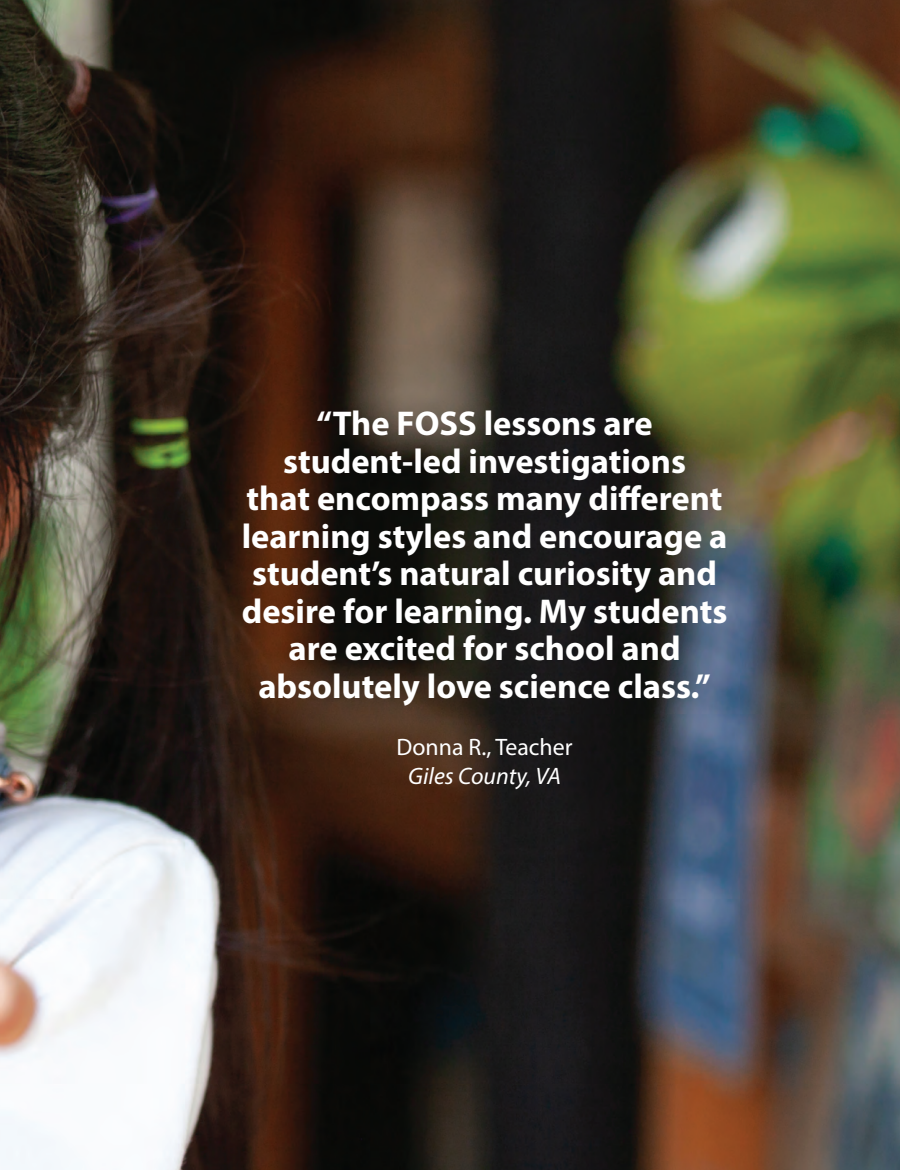
<style>
.page{position:relative;width:900px;height:1170px;background:#fff}
.page>*{position:absolute;margin:0;border:0;box-sizing:border-box;transform-origin:0 0}
.t1{font:700 34.5px/37.5px "Myriad Pro";color:#fff;text-align:center}
.t2{font:23.85px "Myriad Pro";color:#fff}
.t3{font:italic 23.85px "Myriad Pro";color:#fff}
</style>
<div class="page">
<img style="left:0;top:0;width:900px;height:1170px">
<p class="t1" style="left:242px;top:404px;width:487px">“The FOSS lessons are student-led investigations<br>that encompass many different learning styles and encourage a student’s natural curiosity and desire for learning. My students are excited for school and absolutely love science class.”</p>
<p class="t2" style="left:396px;top:732px;width:178px">Donna R., Teacher</p>
<p class="t3" style="left:408px;top:761px;width:154px">Giles County, VA</p>
</div>
